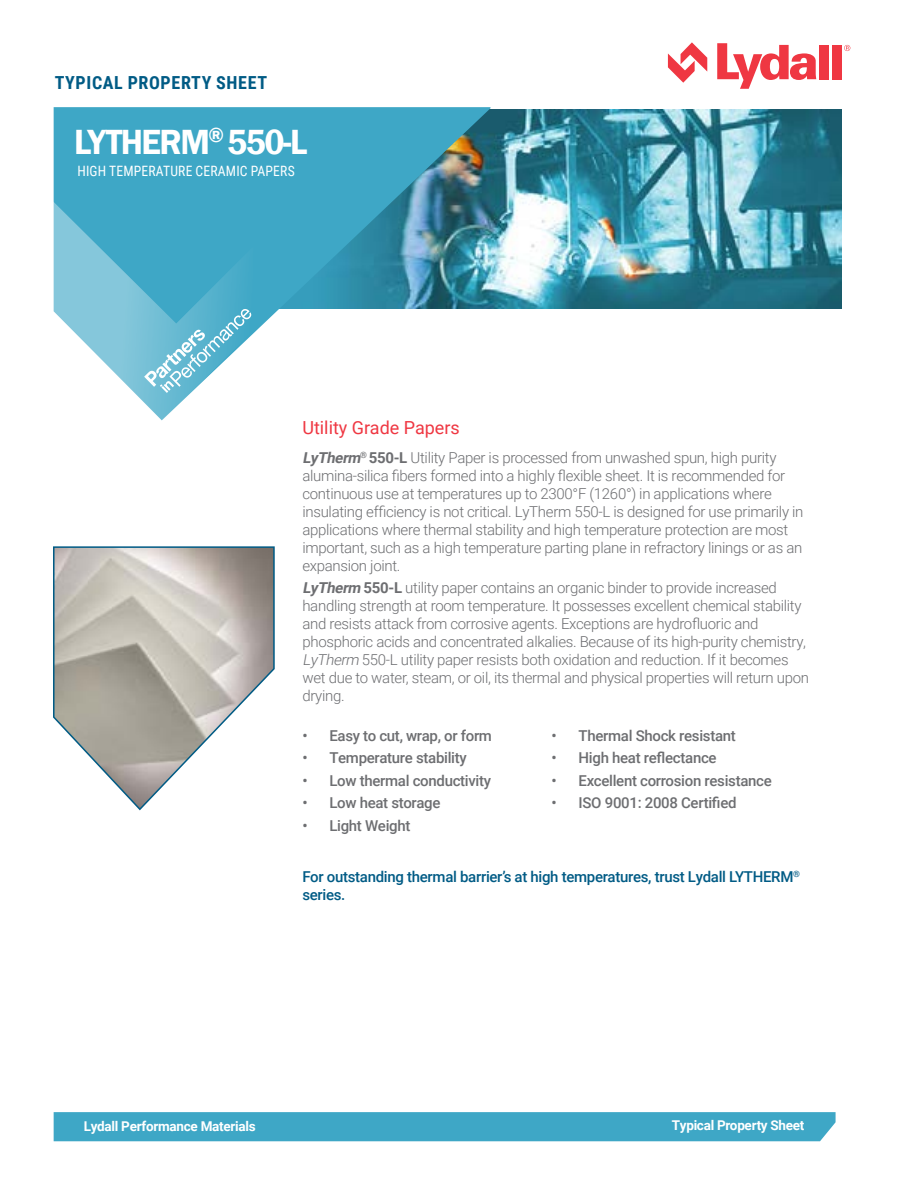
<style>
.page{position:relative;width:918px;height:1188px;background:#fff}
.page>*{position:absolute;margin:0;border:0;box-sizing:border-box;transform-origin:0 0}
.t1{font:600 36px "Franklin Gothic";letter-spacing:-.045em;color:#fff;scale:.95 1}
.t2{font:700 18px "Roboto Condensed";letter-spacing:.035em;color:#005b85}
.t3{font:18px "Roboto";color:#ef3742}
.t4{font:300 15px/18px "Roboto";letter-spacing:-.02em;color:#6d6e71}
.t5{font:500 15px "Roboto";letter-spacing:-.02em;color:#6d6e71}
.t6{font:500 15px/18px "Roboto";letter-spacing:-.02em;color:#005b85}
.t7{font:14.25px "Roboto Condensed";letter-spacing:.015em;color:#fff;scale:.95 1}
.t8{font:700 13.5px "Roboto";letter-spacing:-.02em;color:#fff}
.s1{font-weight:700;font-style:italic}
.s2{font-weight:700}
.s3{font-style:italic}
</style>
<div class="page">
<img style="left:491px;top:110px;width:350px;height:198px">
<svg style="left:717px;top:43px;width:99px;height:46px"></svg>
<div style="left:819px;top:45px;width:10px;height:34px;background:#ef3742"></div>
<div style="left:832px;top:45px;width:9px;height:34px;background:#ef3742"></div>
<svg style="left:668px;top:42px;width:39px;height:41px"></svg>
<svg style="left:844px;top:45px;width:6px;height:6px"></svg>
<div style="left:54px;top:1112px;width:782px;height:29px;background:#3ea7c6"></div>
<svg style="left:54px;top:107px;width:437px;height:226px;background:#4ea3bc"></svg>
<svg style="left:53px;top:174px;width:201px;height:247px;fill:#46aac8"></svg>
<svg style="left:144px;top:309px;width:107px;height:84px"></svg>
<svg style="left:53px;top:546px;width:222px;height:265px"></svg>
<p class="t2" style="left:55px;top:70px;width:214px">TYPICAL PROPERTY SHEET</p>
<h1 class="t1" style="left:74px;top:120px;width:247px">LYTHERM<sup>®</sup> 550-L</h1>
<p class="t7" style="left:77px;top:161px;width:230px">HIGH TEMPERATURE CERAMIC PAPERS</p>
<p class="t3" style="left:302px;top:415px;width:159px">Utility Grade Papers</p>
<p class="t4" style="left:302px;top:448px;width:503px"><span class="s1">LyTherm</span><sup>®</sup> <span class="s2">550-L</span> Utility Paper is processed from unwashed spun, high purity alumina-silica fibers formed into a highly flexible sheet. It is recommended for continuous use at temperatures up to 2300°F (1260°) in applications where insulating efficiency is not critical. LyTherm 550-L is designed for use primarily in applications where thermal stability and high temperature protection are most important, such as a high temperature parting plane in refractory linings or as an expansion joint.</p>
<p class="t4" style="left:302px;top:579px;width:508px"><span class="s1">LyTherm</span> <span class="s2">550-L</span> utility paper contains an organic binder to provide increased handling strength at room temperature. It possesses excellent chemical stability and resists attack from corrosive agents. Exceptions are hydrofluoric and phosphoric acids and concentrated alkalies. Because of its high-purity chemistry, <span class="s3">LyTherm</span> 550-L utility paper resists both oxidation and reduction. If it becomes wet due to water, steam, or oil, its thermal and physical properties will return upon drying.</p>
<p class="t5" style="left:302px;top:725px;width:191px">• Easy to cut, wrap, or form</p>
<p class="t5" style="left:302px;top:747px;width:166px">• Temperature stability</p>
<p class="t5" style="left:302px;top:770px;width:190px">• Low thermal conductivity</p>
<p class="t5" style="left:302px;top:792px;width:140px">• Low heat storage</p>
<p class="t5" style="left:302px;top:815px;width:110px">• Light Weight</p>
<p class="t5" style="left:552px;top:725px;width:186px">• Thermal Shock resistant</p>
<p class="t5" style="left:552px;top:747px;width:167px">• High heat reflectance</p>
<p class="t5" style="left:552px;top:770px;width:222px">• Excellent corrosion resistance</p>
<p class="t5" style="left:552px;top:792px;width:186px">• ISO 9001: 2008 Certified</p>
<p class="t6" style="left:302px;top:867px;width:499px">For outstanding thermal barrier’s at high temperatures, trust Lydall LYTHERM<sup>® </sup>series.</p>
<p class="t8" style="left:84px;top:1117px;width:173px">Lydall Performance Materials</p>
<p class="t8" style="left:672px;top:1116px;width:134px">Typical Property Sheet</p>
</div>
